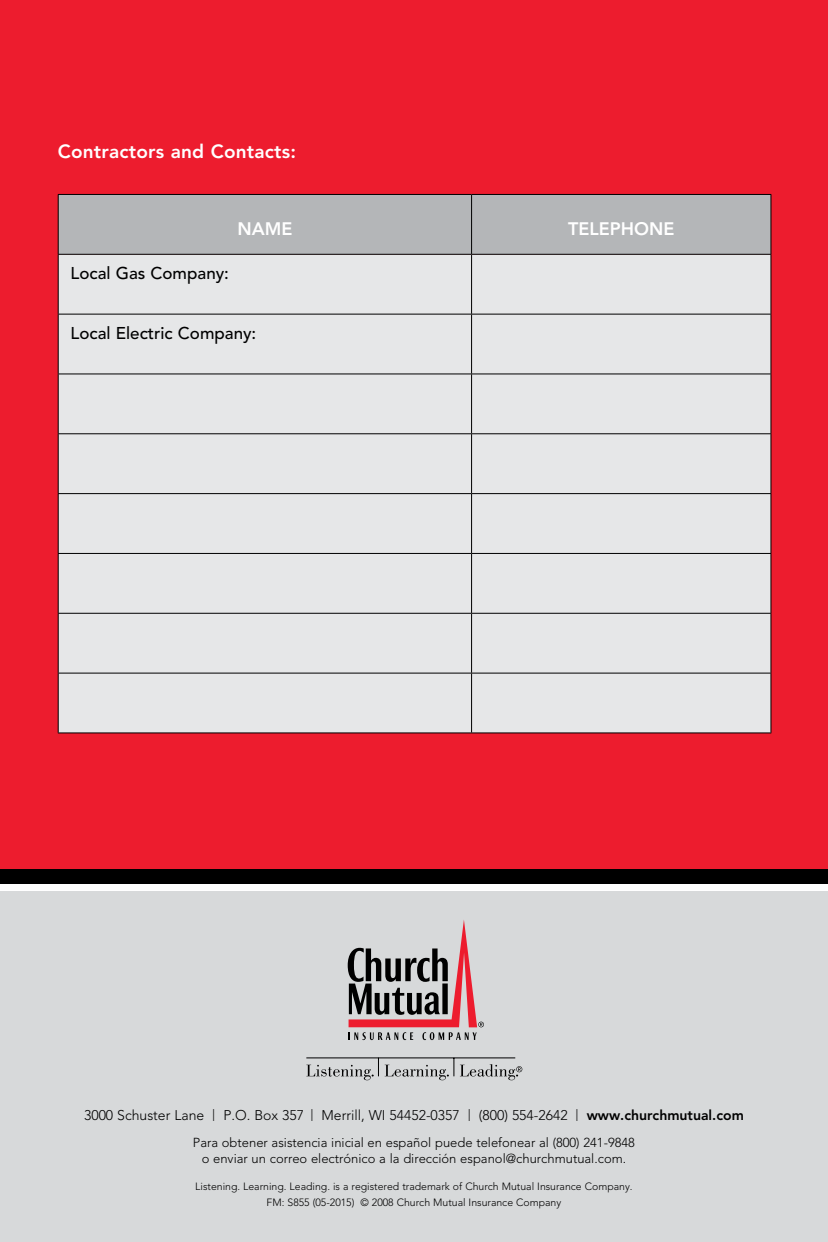
<style>
.page{position:relative;width:828px;height:1242px;background:#fff}
.page>*{position:absolute;margin:0;border:0;box-sizing:border-box;transform-origin:0 0}
.t1{font:800 19px "Avenir LT Std";letter-spacing:.01em;color:#fff}
.t2{font:800 18px "Avenir LT Std";color:#fff}
.t3{font:500 17px "Avenir LT Std";color:#000}
.t4{font:300 14px "Avenir LT Std";color:#000}
.t5{font:300 13px/16px "Avenir LT Std";color:#000;text-align:center}
.t6{font:300 10.4px/16px "Avenir LT Std";color:#000;text-align:center}
.s1{font-weight:800}
</style>
<div class="page">
<div style="left:0;top:0;width:828px;height:891px;background:#ed1c2e"></div>
<div style="left:0;top:882px;width:828px;height:360px;background:#d7d9da"></div>
<div style="left:0;top:884px;width:828px;height:7px;background:#fff"></div>
<div style="left:0;top:870px;width:828px;height:14px;background:#000"></div>
<div style="left:59px;top:195px;width:712px;height:59px;background:#b4b6b8"></div>
<div style="left:59px;top:255px;width:712px;height:478px;background:#e6e7e8"></div>
<hr style="left:58px;top:194px;width:414px;height:1px;background:#000">
<hr style="left:58px;top:195px;width:1px;height:59px;background:#000">
<hr style="left:472px;top:194px;width:299px;height:1px;background:#000">
<hr style="left:471px;top:195px;width:1px;height:59px;background:#000">
<hr style="left:771px;top:195px;width:1px;height:59px;background:#000">
<hr style="left:58px;top:254px;width:414px;height:1px;background:#000">
<hr style="left:58px;top:255px;width:1px;height:59px;background:#000">
<hr style="left:472px;top:254px;width:299px;height:1px;background:#000">
<hr style="left:471px;top:255px;width:1px;height:59px;background:#000">
<hr style="left:771px;top:255px;width:1px;height:59px;background:#000">
<hr style="left:58px;top:314px;width:414px;height:1px;background:#000">
<hr style="left:58px;top:314px;width:1px;height:60px;background:#000">
<hr style="left:472px;top:314px;width:299px;height:1px;background:#000">
<hr style="left:471px;top:314px;width:1px;height:60px;background:#000">
<hr style="left:771px;top:314px;width:1px;height:60px;background:#000">
<hr style="left:58px;top:374px;width:414px;height:1px;background:#000">
<hr style="left:58px;top:374px;width:1px;height:59px;background:#000">
<hr style="left:472px;top:374px;width:299px;height:1px;background:#000">
<hr style="left:471px;top:374px;width:1px;height:59px;background:#000">
<hr style="left:771px;top:374px;width:1px;height:59px;background:#000">
<hr style="left:58px;top:433px;width:414px;height:1px;background:#000">
<hr style="left:58px;top:434px;width:1px;height:59px;background:#000">
<hr style="left:472px;top:433px;width:299px;height:1px;background:#000">
<hr style="left:471px;top:434px;width:1px;height:59px;background:#000">
<hr style="left:771px;top:434px;width:1px;height:59px;background:#000">
<hr style="left:58px;top:493px;width:414px;height:1px;background:#000">
<hr style="left:58px;top:494px;width:1px;height:59px;background:#000">
<hr style="left:472px;top:493px;width:299px;height:1px;background:#000">
<hr style="left:471px;top:494px;width:1px;height:59px;background:#000">
<hr style="left:771px;top:494px;width:1px;height:59px;background:#000">
<hr style="left:58px;top:553px;width:414px;height:1px;background:#000">
<hr style="left:58px;top:554px;width:1px;height:59px;background:#000">
<hr style="left:472px;top:553px;width:299px;height:1px;background:#000">
<hr style="left:471px;top:554px;width:1px;height:59px;background:#000">
<hr style="left:771px;top:554px;width:1px;height:59px;background:#000">
<hr style="left:58px;top:613px;width:414px;height:1px;background:#000">
<hr style="left:58px;top:614px;width:1px;height:59px;background:#000">
<hr style="left:472px;top:613px;width:299px;height:1px;background:#000">
<hr style="left:471px;top:614px;width:1px;height:59px;background:#000">
<hr style="left:771px;top:614px;width:1px;height:59px;background:#000">
<hr style="left:58px;top:673px;width:414px;height:1px;background:#000">
<hr style="left:58px;top:673px;width:1px;height:60px;background:#000">
<hr style="left:472px;top:673px;width:299px;height:1px;background:#000">
<hr style="left:471px;top:673px;width:1px;height:60px;background:#000">
<hr style="left:771px;top:673px;width:1px;height:60px;background:#000">
<hr style="left:58px;top:733px;width:414px;height:1px;background:#000">
<hr style="left:472px;top:733px;width:299px;height:1px;background:#000">
<svg style="left:348px;top:920px;width:136px;height:120px"></svg>
<hr style="left:306px;top:1058px;width:209px;height:1px;background:#000">
<svg style="left:306px;top:1058px;width:73px;height:22px"></svg>
<svg style="left:385px;top:1058px;width:137px;height:22px"></svg>
<h1 class="t1" style="left:58px;top:141px;width:240px">Contractors and Contacts:</h1>
<h2 class="t2" style="left:237px;top:218px;width:54px">NAME</h2>
<h2 class="t2" style="left:568px;top:218px;width:94px">TELEPHONE</h2>
<h3 class="t3" style="left:71px;top:263px;width:160px">Local Gas Company:</h3>
<h3 class="t3" style="left:71px;top:323px;width:187px">Local Electric Company:</h3>
<p class="t4" style="left:84px;top:1107px;width:661px">3000 Schuster Lane <sup>|</sup> P.O. Box 357 <sup>|</sup> Merrill, WI 54452-0357 <sup>|</sup> (800) 554-2642 <sup>|</sup> <span class="s1">www.churchmutual.com</span></p>
<p class="t5" style="left:193px;top:1135px;width:444px">Para obtener asistencia inicial en español puede telefonear al (800) 241-9848 o enviar un correo electrónico a la dirección espanol@churchmutual.com.</p>
<p class="t6" style="left:195px;top:1178px;width:439px">Listening. Learning. Leading. is a registered trademark of Church Mutual Insurance Company.<br>FM: S855 (05-2015) © 2008 Church Mutual Insurance Company</p>
</div>
